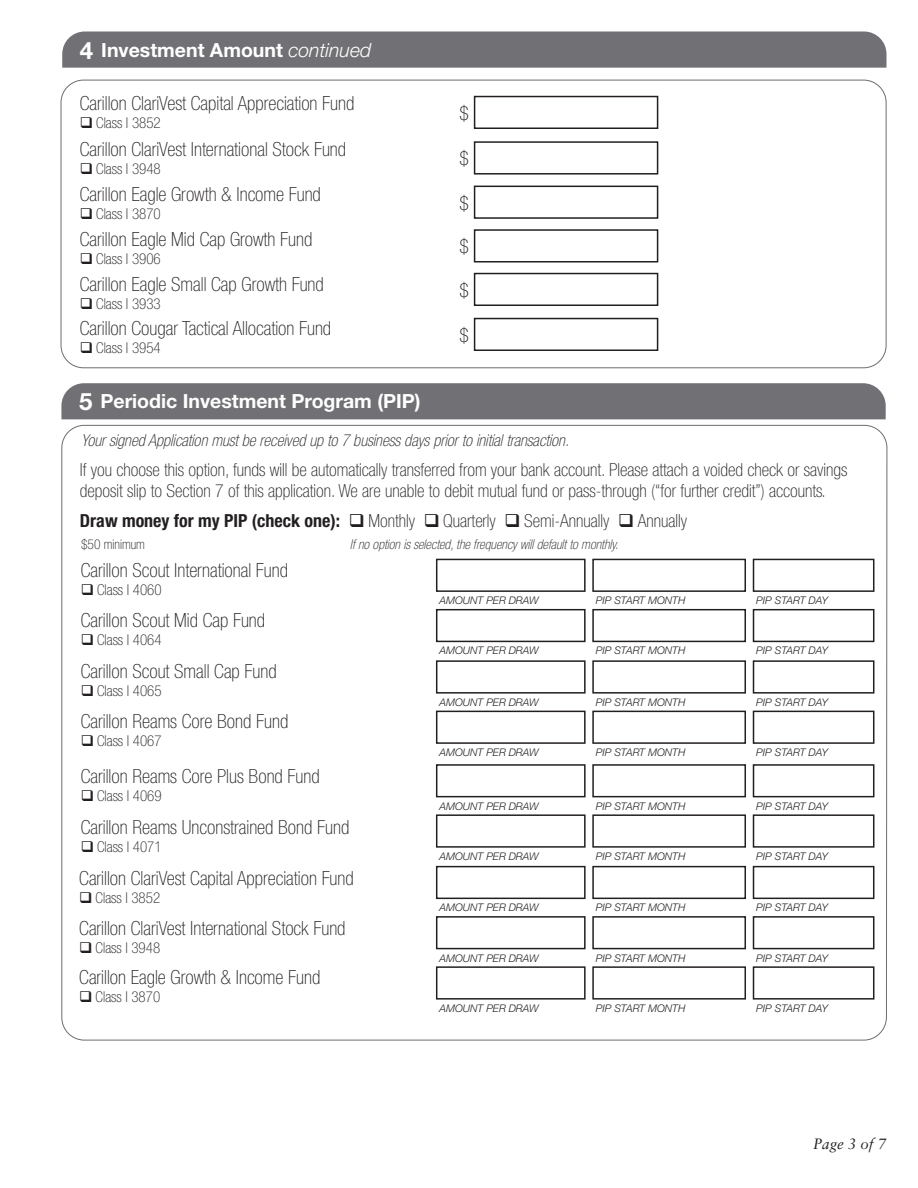
<style>
.page{position:relative;width:918px;height:1188px;background:#fff}
.page>*{position:absolute;margin:0;border:0;box-sizing:border-box;transform-origin:0 0}
.t1{font:700 24px "Helvetica Neue";color:#fff}
.t2{font:100 condensed 19.5px "Helvetica Neue";color:#231f20}
.t3{font:700 19.5px "Helvetica Neue";color:#fff}
.t4{font:100 condensed 18px/21px "Helvetica Neue";color:#231f20}
.t5{font:italic 100 condensed 16.5px "Helvetica Neue";color:#231f20}
.t6{font:100 condensed 15px "Helvetica Neue";color:#231f20}
.t7{font:italic 15px "Sabon";color:#231f20}
.t8{font:italic 100 condensed 13.5px "Helvetica Neue";color:#231f20}
.t9{font:100 condensed 13.5px "Helvetica Neue";color:#231f20}
.t10{font:italic 300 10.5px "Helvetica Neue";color:#231f20}
.s1{font-weight:300;font-style:italic}
.s2{font-weight:700}
</style>
<div class="page">
<div style="left:62px;top:31px;width:824px;height:37px;background:#717074"></div>
<div style="left:474px;top:96px;width:184px;height:33px;border:2px solid #231f20"></div>
<div style="left:474px;top:141px;width:184px;height:34px;border:2px solid #231f20"></div>
<div style="left:474px;top:186px;width:184px;height:33px;border:2px solid #231f20"></div>
<div style="left:474px;top:229px;width:184px;height:33px;border:2px solid #231f20"></div>
<div style="left:474px;top:273px;width:184px;height:33px;border:2px solid #231f20"></div>
<div style="left:474px;top:318px;width:184px;height:33px;border:2px solid #231f20"></div>
<div style="left:61px;top:383px;width:825px;height:36px;background:#717074"></div>
<svg style="left:61px;top:425px;width:827px;height:616px"></svg>
<div style="left:436px;top:559px;width:150px;height:33px;border:2px solid #231f20"></div>
<div style="left:436px;top:609px;width:150px;height:33px;border:2px solid #231f20"></div>
<div style="left:436px;top:660px;width:150px;height:34px;border:2px solid #231f20"></div>
<div style="left:436px;top:711px;width:150px;height:33px;border:2px solid #231f20"></div>
<div style="left:592px;top:559px;width:154px;height:33px;border:2px solid #231f20"></div>
<div style="left:592px;top:609px;width:154px;height:33px;border:2px solid #231f20"></div>
<div style="left:592px;top:660px;width:154px;height:34px;border:2px solid #231f20"></div>
<div style="left:592px;top:711px;width:154px;height:33px;border:2px solid #231f20"></div>
<div style="left:753px;top:559px;width:121px;height:33px;border:2px solid #231f20"></div>
<div style="left:753px;top:609px;width:121px;height:33px;border:2px solid #231f20"></div>
<div style="left:753px;top:660px;width:121px;height:34px;border:2px solid #231f20"></div>
<div style="left:753px;top:711px;width:121px;height:33px;border:2px solid #231f20"></div>
<div style="left:436px;top:764px;width:150px;height:33px;border:2px solid #231f20"></div>
<div style="left:436px;top:814px;width:150px;height:34px;border:2px solid #231f20"></div>
<div style="left:436px;top:866px;width:150px;height:33px;border:2px solid #231f20"></div>
<div style="left:436px;top:916px;width:150px;height:33px;border:2px solid #231f20"></div>
<div style="left:592px;top:764px;width:154px;height:33px;border:2px solid #231f20"></div>
<div style="left:592px;top:814px;width:154px;height:34px;border:2px solid #231f20"></div>
<div style="left:592px;top:866px;width:154px;height:33px;border:2px solid #231f20"></div>
<div style="left:592px;top:916px;width:154px;height:33px;border:2px solid #231f20"></div>
<div style="left:753px;top:764px;width:121px;height:33px;border:2px solid #231f20"></div>
<div style="left:753px;top:814px;width:121px;height:34px;border:2px solid #231f20"></div>
<div style="left:753px;top:866px;width:121px;height:33px;border:2px solid #231f20"></div>
<div style="left:753px;top:916px;width:121px;height:33px;border:2px solid #231f20"></div>
<div style="left:436px;top:966px;width:150px;height:34px;border:2px solid #231f20"></div>
<div style="left:592px;top:966px;width:154px;height:34px;border:2px solid #231f20"></div>
<div style="left:753px;top:966px;width:121px;height:34px;border:2px solid #231f20"></div>
<p class="t1" style="left:80px;top:35px;width:15px">4</p>
<p class="t3" style="left:101px;top:38px;width:272px">Investment Amount <span class="s1">continued</span></p>
<p class="t2" style="left:80px;top:92px;width:276px">Carillon ClariVest Capital Appreciation Fund</p>
<p class="t6" style="left:80px;top:114px;width:82px">❑ Class I 3852</p>
<p class="t2" style="left:80px;top:138px;width:268px">Carillon ClariVest International Stock Fund</p>
<p class="t6" style="left:80px;top:160px;width:82px">❑ Class I 3948</p>
<p class="t2" style="left:80px;top:183px;width:243px">Carillon Eagle Growth &amp; Income Fund</p>
<p class="t6" style="left:80px;top:206px;width:82px">❑ Class I 3870</p>
<p class="t2" style="left:80px;top:229px;width:234px">Carillon Eagle Mid Cap Growth Fund</p>
<p class="t6" style="left:80px;top:251px;width:82px">❑ Class I 3906</p>
<p class="t2" style="left:80px;top:274px;width:246px">Carillon Eagle Small Cap Growth Fund</p>
<p class="t6" style="left:80px;top:296px;width:82px">❑ Class I 3933</p>
<p class="t2" style="left:80px;top:317px;width:253px">Carillon Cougar Tactical Allocation Fund</p>
<p class="t6" style="left:80px;top:339px;width:82px">❑ Class I 3954</p>
<p class="t1" style="left:79px;top:387px;width:15px">5</p>
<p class="t3" style="left:100px;top:389px;width:322px">Periodic Investment Program (PIP)</p>
<p class="t2" style="left:460px;top:102px;width:11px">$</p>
<p class="t2" style="left:460px;top:147px;width:11px">$</p>
<p class="t2" style="left:460px;top:192px;width:11px">$</p>
<p class="t2" style="left:460px;top:235px;width:11px">$</p>
<p class="t2" style="left:460px;top:279px;width:11px">$</p>
<p class="t2" style="left:460px;top:324px;width:11px">$</p>
<p class="t5" style="left:81px;top:431px;width:489px">Your signed Application must be received up to 7 business days prior to initial transaction.</p>
<p class="t4" style="left:80px;top:459px;width:769px">If you choose this option, funds will be automatically transferred from your bank account. Please attach a voided check or savings deposit slip to Section 7 of this application. We are unable to debit mutual fund or pass-through (“for further credit”) accounts.</p>
<p class="t4" style="left:80px;top:510px;width:609px"><span class="s2">Draw money for my PIP (check one):</span> ❑ Monthly ❑ Quarterly ❑ Semi-Annually ❑ Annually</p>
<p class="t9" style="left:81px;top:536px;width:65px">$50 minimum</p>
<p class="t8" style="left:350px;top:536px;width:270px">If no option is selected, the frequency will default to monthly.</p>
<p class="t2" style="left:81px;top:560px;width:209px">Carillon Scout International Fund</p>
<p class="t6" style="left:81px;top:582px;width:82px">❑ Class I 4060</p>
<p class="t2" style="left:81px;top:609px;width:186px">Carillon Scout Mid Cap Fund</p>
<p class="t6" style="left:81px;top:631px;width:82px">❑ Class I 4064</p>
<p class="t2" style="left:81px;top:660px;width:197px">Carillon Scout Small Cap Fund</p>
<p class="t6" style="left:81px;top:682px;width:82px">❑ Class I 4065</p>
<p class="t2" style="left:81px;top:710px;width:209px">Carillon Reams Core Bond Fund</p>
<p class="t6" style="left:81px;top:732px;width:82px">❑ Class I 4067</p>
<p class="t2" style="left:81px;top:765px;width:240px">Carillon Reams Core Plus Bond Fund</p>
<p class="t6" style="left:81px;top:787px;width:82px">❑ Class I 4069</p>
<p class="t2" style="left:81px;top:816px;width:270px">Carillon Reams Unconstrained Bond Fund</p>
<p class="t6" style="left:81px;top:838px;width:82px">❑ Class I 4071</p>
<p class="t2" style="left:79px;top:867px;width:276px">Carillon ClariVest Capital Appreciation Fund</p>
<p class="t6" style="left:79px;top:889px;width:82px">❑ Class I 3852</p>
<p class="t2" style="left:79px;top:918px;width:268px">Carillon ClariVest International Stock Fund</p>
<p class="t6" style="left:79px;top:940px;width:82px">❑ Class I 3948</p>
<p class="t2" style="left:79px;top:966px;width:243px">Carillon Eagle Growth &amp; Income Fund</p>
<p class="t6" style="left:79px;top:988px;width:82px">❑ Class I 3870</p>
<p class="t10" style="left:439px;top:594px;width:101px">AMOUNT PER DRAW</p>
<p class="t10" style="left:596px;top:594px;width:91px">PIP START MONTH</p>
<p class="t10" style="left:756px;top:594px;width:73px">PIP START DAY</p>
<p class="t10" style="left:439px;top:644px;width:101px">AMOUNT PER DRAW</p>
<p class="t10" style="left:596px;top:644px;width:91px">PIP START MONTH</p>
<p class="t10" style="left:756px;top:644px;width:73px">PIP START DAY</p>
<p class="t10" style="left:439px;top:696px;width:101px">AMOUNT PER DRAW</p>
<p class="t10" style="left:596px;top:696px;width:91px">PIP START MONTH</p>
<p class="t10" style="left:756px;top:696px;width:73px">PIP START DAY</p>
<p class="t10" style="left:439px;top:746px;width:101px">AMOUNT PER DRAW</p>
<p class="t10" style="left:596px;top:746px;width:91px">PIP START MONTH</p>
<p class="t10" style="left:756px;top:746px;width:73px">PIP START DAY</p>
<p class="t10" style="left:439px;top:800px;width:101px">AMOUNT PER DRAW</p>
<p class="t10" style="left:596px;top:800px;width:91px">PIP START MONTH</p>
<p class="t10" style="left:756px;top:800px;width:73px">PIP START DAY</p>
<p class="t10" style="left:439px;top:850px;width:101px">AMOUNT PER DRAW</p>
<p class="t10" style="left:596px;top:850px;width:91px">PIP START MONTH</p>
<p class="t10" style="left:756px;top:850px;width:73px">PIP START DAY</p>
<p class="t10" style="left:439px;top:901px;width:101px">AMOUNT PER DRAW</p>
<p class="t10" style="left:596px;top:901px;width:91px">PIP START MONTH</p>
<p class="t10" style="left:756px;top:901px;width:73px">PIP START DAY</p>
<p class="t10" style="left:439px;top:952px;width:101px">AMOUNT PER DRAW</p>
<p class="t10" style="left:596px;top:952px;width:91px">PIP START MONTH</p>
<p class="t10" style="left:756px;top:952px;width:73px">PIP START DAY</p>
<p class="t10" style="left:439px;top:1002px;width:101px">AMOUNT PER DRAW</p>
<p class="t10" style="left:596px;top:1002px;width:91px">PIP START MONTH</p>
<p class="t10" style="left:756px;top:1002px;width:73px">PIP START DAY</p>
<p class="t7" style="left:813px;top:1135px;width:75px">Page 3 of 7</p>
</div>
